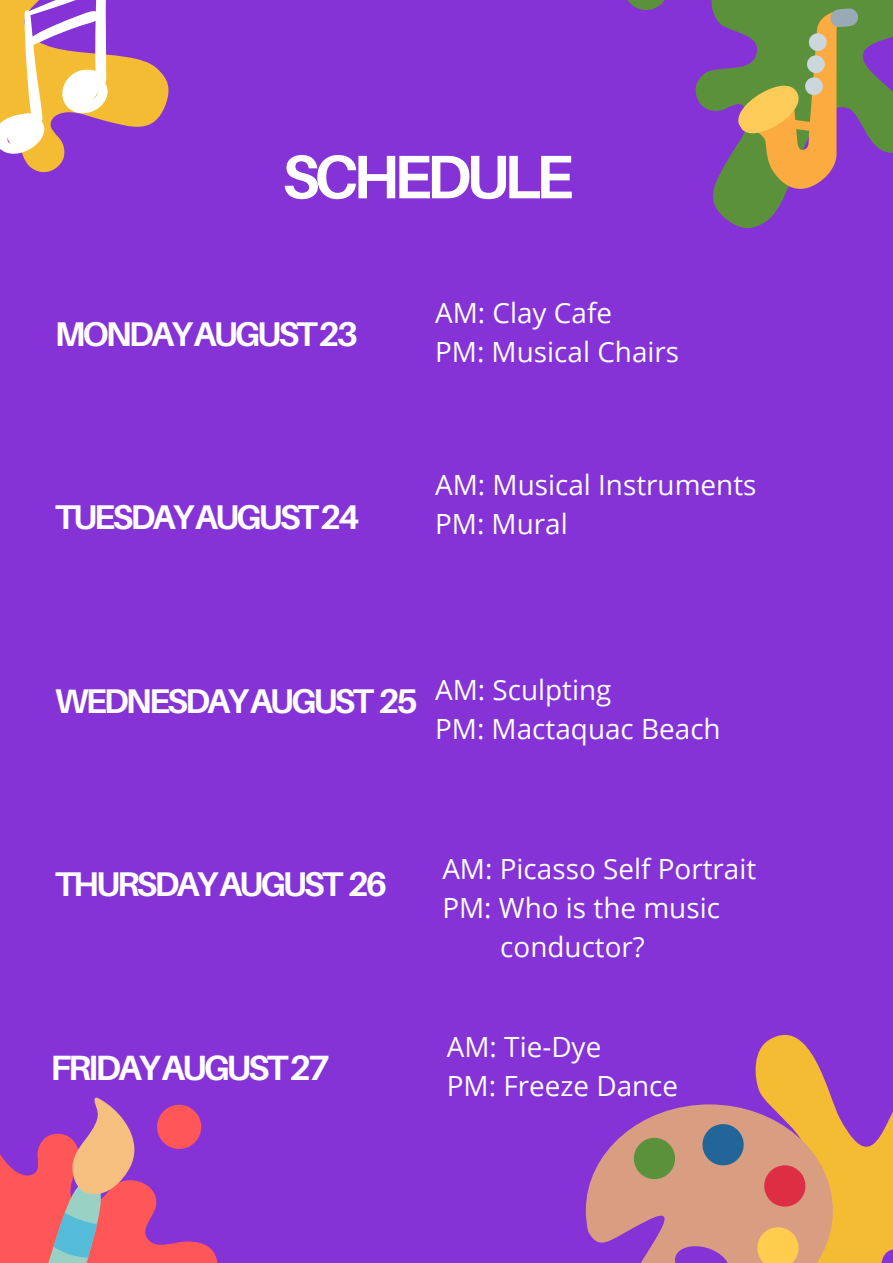
<style>
.page{position:relative;width:893px;height:1263px;background:#8533d6}
.page>*{position:absolute;margin:0;border:0;box-sizing:border-box;transform-origin:0 0}
.t1{font:700 61.5px "Aileron";letter-spacing:-.085em;color:#fff}
.t2{font:700 35.1px "Aileron";letter-spacing:-.085em;color:#fff}
.t3{font:700 34.35px "Aileron";letter-spacing:-.085em;color:#fff}
.t4{font:27.9px "Open Sans";color:#fff}
</style>
<div class="page">
<svg style="left:695px;top:0;width:88px;height:229px"></svg>
<svg style="left:627px;top:0;width:38px;height:10px"></svg>
<svg style="left:0;top:1154px;width:218px;height:109px"></svg>
<svg style="left:586px;top:1035px;width:307px;height:228px"></svg>
<svg style="left:713px;top:0;width:180px;height:200px"></svg>
<svg style="left:0;top:0;width:168px;height:173px"></svg>
<svg style="left:3px;top:1097px;width:211px;height:166px"></svg>
<p class="t1" style="left:282px;top:139px;width:293px">SCHEDULE</p>
<p class="t3" style="left:55px;top:313px;width:305px">MONDAYAUGUST23</p>
<p class="t3" style="left:55px;top:496px;width:306px">TUESDAYAUGUST24</p>
<p class="t4" style="left:435px;top:293px;width:178px">AM: Clay Cafe</p>
<p class="t4" style="left:435px;top:332px;width:246px">PM: Musical Chairs</p>
<p class="t4" style="left:435px;top:465px;width:323px">AM: Musical Instruments</p>
<p class="t4" style="left:435px;top:504px;width:134px">PM: Mural</p>
<p class="t3" style="left:55px;top:679px;width:365px">WEDNESDAYAUGUST 25</p>
<p class="t4" style="left:435px;top:671px;width:178px">AM: Sculpting</p>
<p class="t4" style="left:435px;top:709px;width:287px">PM: Mactaquac Beach</p>
<p class="t3" style="left:55px;top:862px;width:334px">THURSDAYAUGUST 26</p>
<p class="t2" style="left:50px;top:1046px;width:281px">FRIDAYAUGUST27</p>
<p class="t4" style="left:442px;top:849px;width:315px">AM: Picasso Self Portrait</p>
<p class="t4" style="left:442px;top:888px;width:279px">PM: Who is the music</p>
<p class="t4" style="left:500px;top:927px;width:146px">conductor?</p>
<p class="t4" style="left:447px;top:1027px;width:156px">AM: Tie-Dye</p>
<p class="t4" style="left:447px;top:1066px;width:233px">PM: Freeze Dance</p>
</div>
